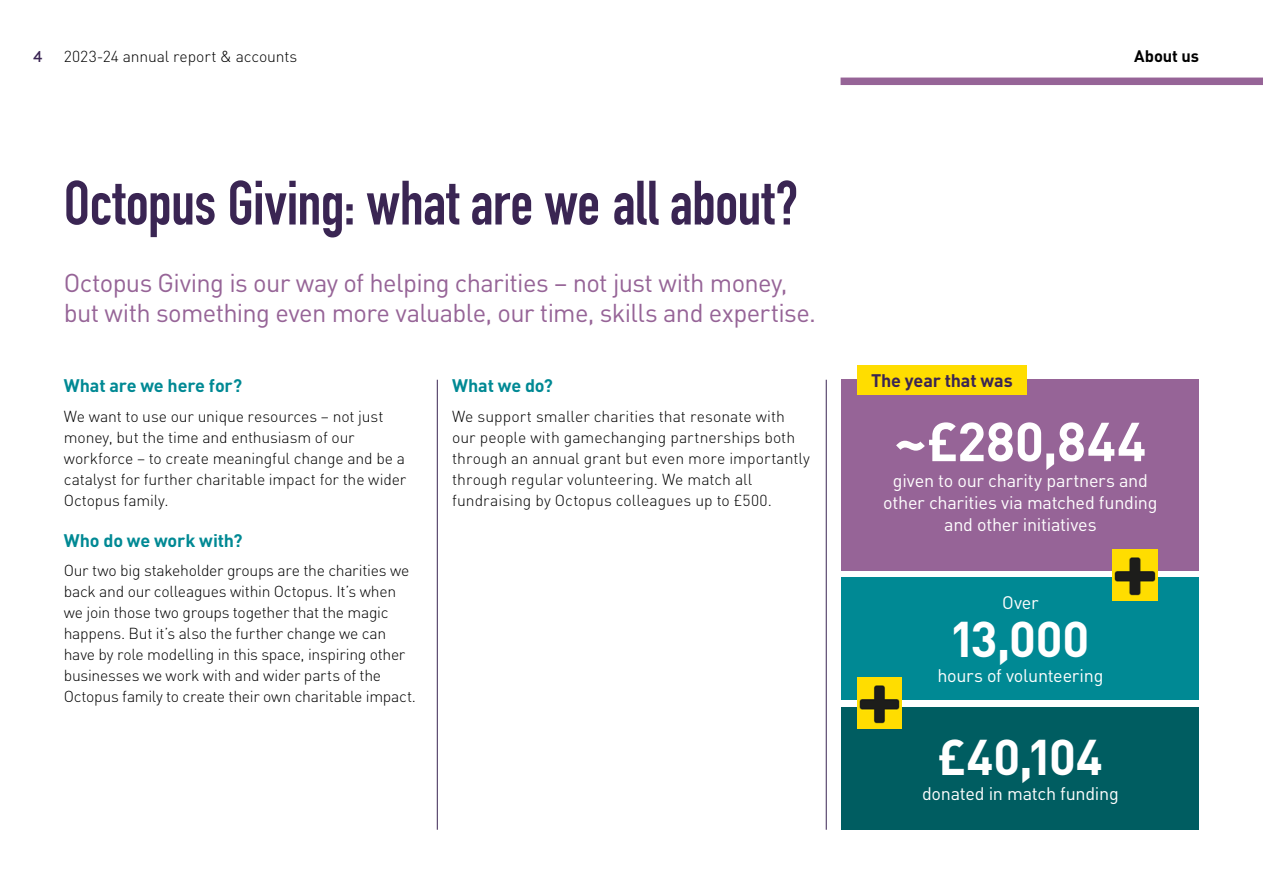
<style>
.page{position:relative;width:1263px;height:893px;background:#fff}
.page>*{position:absolute;margin:0;border:0;box-sizing:border-box;transform-origin:0 0}
.t1{font:700 61.5px "DIN Condensed";letter-spacing:-.01em;color:#3a2553}
.t2{font:700 54px "DIN Pro";letter-spacing:-.01em;color:#fff}
.t3{font:700 49.5px "DIN Pro";letter-spacing:-.01em;color:#fff}
.t4{font:25.5px/30px "DIN Pro";letter-spacing:-.025em;color:#966497}
.t5{font:18px/21.8px "DIN Pro";letter-spacing:-.015em;color:#fff;text-align:center}
.t6{font:700 18px "DIN Pro";letter-spacing:-.01em;color:#008994}
.t7{font:700 18px "DIN Pro";letter-spacing:-.01em;color:#3a2553}
.t8{font:700 16.5px "DIN Pro";color:#000}
.t9{font:300 15.75px/21px "DIN Pro";letter-spacing:-.01em;color:#000}
.t10{font:15.75px "Brown LL";color:#3a2553}
</style>
<div class="page">
<div style="left:840px;top:78px;width:423px;height:7px;background:#966497"></div>
<hr style="left:437px;top:380px;width:1px;height:450px;background:#3a2553">
<hr style="left:826px;top:380px;width:1px;height:450px;background:#3a2553">
<div style="left:842px;top:578px;width:357px;height:122px;background:#008994"></div>
<div style="left:842px;top:708px;width:357px;height:122px;background:#005d61"></div>
<div style="left:842px;top:380px;width:357px;height:191px;background:#966497"></div>
<img style="left:1113px;top:549px;width:44px;height:51px">
<img style="left:857px;top:677px;width:45px;height:51px">
<div style="left:857px;top:365px;width:170px;height:29px;background:#fd0"></div>
<p class="t10" style="left:33px;top:44px;width:11px">4</p>
<p class="t9" style="left:64px;top:45px;width:235px">2023-24 annual report &amp; accounts</p>
<p class="t8" style="left:1134px;top:44px;width:67px">About us</p>
<h1 class="t1" style="left:64px;top:162px;width:736px">Octopus Giving: what are we all about?</h1>
<h3 class="t4" style="left:64px;top:266px;width:754px">Octopus Giving is our way of helping charities – not just with money, but with something even more valuable, our time, skills and expertise.</h3>
<p class="t6" style="left:64px;top:373px;width:180px">What are we here for?</p>
<p class="t9" style="left:64px;top:405px;width:344px">We want to use our unique resources – not just money, but the time and enthusiasm of our workforce – to create meaningful change and be a catalyst for further charitable impact for the wider Octopus family.</p>
<p class="t6" style="left:64px;top:528px;width:180px">Who do we work with?</p>
<p class="t9" style="left:64px;top:559px;width:354px">Our two big stakeholder groups are the charities we back and our colleagues within Octopus. It’s when we join those two groups together that the magic happens. But it’s also the further change we can have by role modelling in this space, inspiring other businesses we work with and wider parts of the Octopus family to create their own charitable impact.</p>
<p class="t6" style="left:452px;top:373px;width:102px">What we do?</p>
<p class="t9" style="left:452px;top:405px;width:359px">We support smaller charities that resonate with our people with gamechanging partnerships both through an annual grant but even more importantly through regular volunteering. We match all fundraising by Octopus colleagues up to £500.</p>
<p class="t7" style="left:871px;top:368px;width:143px">The year that was</p>
<h2 class="t2" style="left:894px;top:405px;width:254px">~£280,844</h2>
<p class="t5" style="left:883px;top:469px;width:276px">given to our charity partners and other charities via matched funding and other initiatives</p>
<p class="t5" style="left:1002px;top:591px;width:38px">Over</p>
<h3 class="t3" style="left:951px;top:605px;width:139px">13,000</h3>
<p class="t5" style="left:937px;top:664px;width:168px">hours of volunteering</p>
<h3 class="t3" style="left:937px;top:723px;width:167px">£40,104</h3>
<p class="t5" style="left:922px;top:782px;width:198px">donated in match funding</p>
</div>
